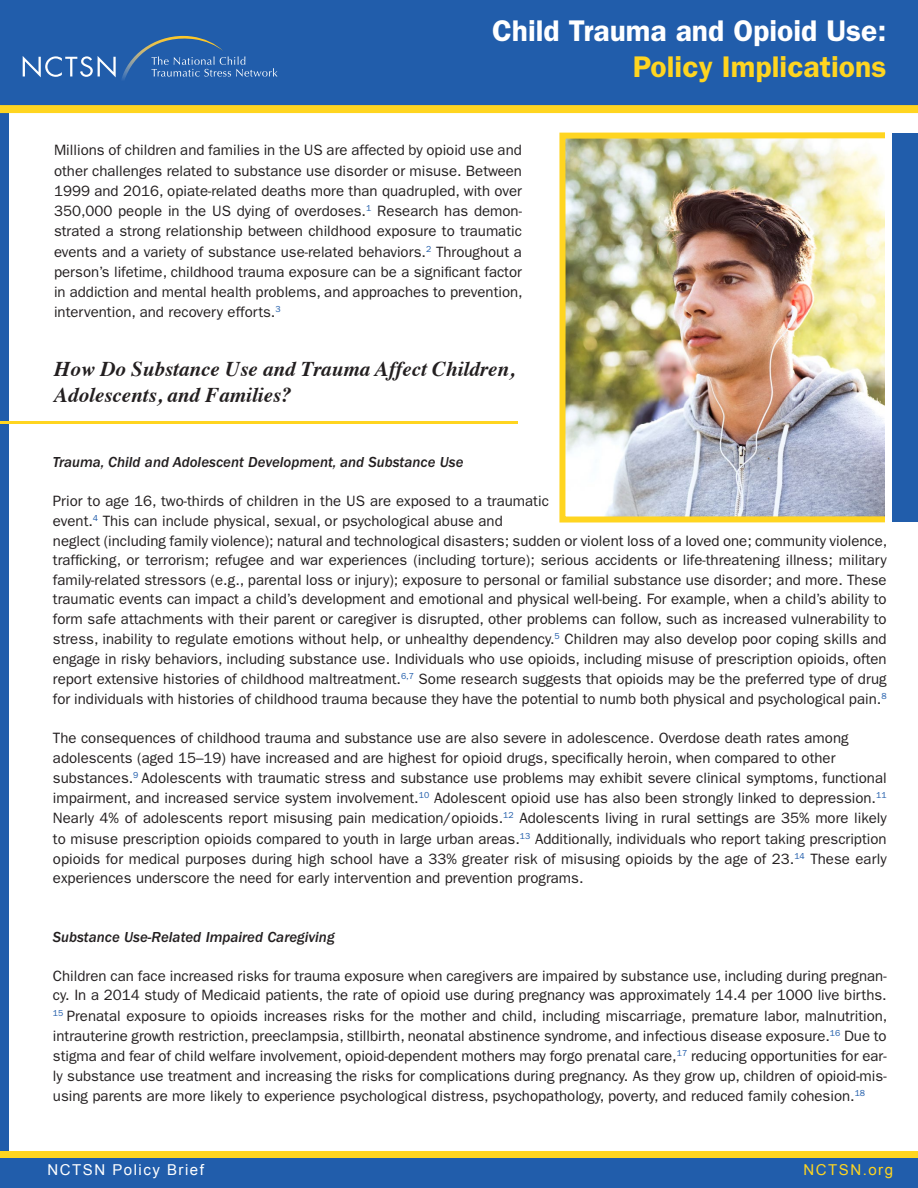
<style>
.page{position:relative;width:918px;height:1188px;background:#fff}
.page>*{position:absolute;margin:0;border:0;box-sizing:border-box;transform-origin:0 0}
.t1{font:600 30px "ITC Franklin Gothic Std";color:#fff}
.t2{font:600 30px "ITC Franklin Gothic Std";color:#ffd520}
.t3{font:italic 700 21px/25.2px "Times";color:#231f20}
.t4{font:15px/20.2px "ITC Franklin Gothic Std";color:#231f20;text-align:justify}
.t5{font:15px "ITC Franklin Gothic Std Med It";color:#231f20}
.t6{font:15px "Arial";letter-spacing:.1em;color:#fff}
.t7{font:15px "Arial";letter-spacing:.1em;color:#ffd520}
</style>
<div class="page">
<div style="left:0;top:107px;width:9px;height:1060px;background:#215dab"></div>
<div style="left:0;top:1151px;width:918px;height:30px;background:#ffd520"></div>
<div style="left:0;top:0;width:918px;height:107px;background:#215dab"></div>
<div style="left:0;top:106px;width:918px;height:6px;background:#ffd520"></div>
<div style="left:0;top:105px;width:918px;height:8px;border:2px solid #ffd520"></div>
<hr style="left:0;top:422px;width:517px;height:2px;background:#ffd520">
<div style="left:0;top:1159px;width:918px;height:29px;background:#215dab"></div>
<img style="left:559px;top:132px;width:326px;height:391px">
<div style="left:892px;top:133px;width:26px;height:389px;background:#215dab"></div>
<svg style="left:23px;top:35px;width:255px;height:45px"></svg>
<p class="t1" style="left:492px;top:13px;width:396px">Child Trauma and Opioid Use:</p>
<p class="t2" style="left:633px;top:49px;width:255px">Policy Implications</p>
<p class="t4" style="left:54px;top:140px;width:470px">Millions of children and families in the US are affected by opioid use and other challenges related to substance use disorder or misuse. Between 1999 and 2016, opiate-related deaths more than quadrupled, with over 350,000 people in the US dying of overdoses.<sup>1</sup> Research has demon&shy;strated a strong relationship between childhood exposure to traumatic events and a variety of substance use-related behaviors.<sup>2</sup> Throughout a person’s lifetime, childhood trauma exposure can be a significant factor in addiction and mental health problems, and approaches to prevention, intervention, and recovery efforts.<sup>3</sup></p>
<p class="t3" style="left:54px;top:355px;width:462px">How Do Substance Use and Trauma Affect Children,<br>Adolescents, and Families?</p>
<p class="t5" style="left:53px;top:454px;width:412px">Trauma, Child and Adolescent Development, and Substance Use</p>
<p class="t4" style="left:53px;top:491px;width:497px">Prior to age 16, two-thirds of children in the US are exposed to a traumatic event.<sup>4</sup> This can include physical, sexual, or psychological abuse and</p>
<p class="t4" style="left:53px;top:531px;width:836px;line-height:19.8px">neglect (including family violence); natural and technological disasters; sudden or violent loss of a loved one; community violence, trafficking, or terrorism; refugee and war experiences (including torture); serious accidents or life-threatening illness; military family-related stressors (e.g., parental loss or injury); exposure to personal or familial substance use disorder; and more. These traumatic events can impact a child’s development and emotional and physical well-being. For example, when a child’s ability to form safe attachments with their parent or caregiver is disrupted, other problems can follow, such as increased vulnerability to stress, inability to regulate emotions without help, or unhealthy dependency.<sup>5</sup> Children may also develop poor coping skills and engage in risky behaviors, including substance use. Individuals who use opioids, including misuse of prescription opioids, often report extensive histories of childhood maltreatment.<sup>6,7</sup> Some research suggests that opioids may be the preferred type of drug for individuals with histories of childhood trauma because they have the potential to numb both physical and psychological pain.<sup>8</sup></p>
<p class="t4" style="left:53px;top:728px;width:797px">The consequences of childhood trauma and substance use are also severe in adolescence. Overdose death rates among</p>
<p class="t4" style="left:53px;top:748px;width:784px">adolescents (aged 15–19) have increased and are highest for opioid drugs, specifically heroin, when compared to other</p>
<p class="t4" style="left:53px;top:768px;width:835px">substances.<sup>9</sup> Adolescents with traumatic stress and substance use problems may exhibit severe clinical symptoms, functional impairment, and increased service system involvement.<sup>10</sup> Adolescent opioid use has also been strongly linked to depression.<sup>11<br></sup>Nearly 4% of adolescents report misusing pain medication/opioids.<sup>12</sup> Adolescents living in rural settings are 35% more likely to misuse prescription opioids compared to youth in large urban areas.<sup>13</sup> Additionally, individuals who report taking prescription opioids for medical purposes during high school have a 33% greater risk of misusing opioids by the age of 23.<sup>14</sup> These early experiences underscore the need for early intervention and prevention programs.</p>
<p class="t5" style="left:53px;top:929px;width:283px">Substance Use-Related Impaired Caregiving</p>
<p class="t4" style="left:53px;top:966px;width:836px">Children can face increased risks for trauma exposure when caregivers are impaired by substance use, including during pregnan&shy;cy. In a 2014 study of Medicaid patients, the rate of opioid use during pregnancy was approximately 14.4 per 1000 live births.<br><sup>15</sup> Prenatal exposure to opioids increases risks for the mother and child, including miscarriage, premature labor, malnutrition, intrauterine growth restriction, preeclampsia, stillbirth, neonatal abstinence syndrome, and infectious disease exposure.<sup>16</sup> Due to stigma and fear of child welfare involvement, opioid-dependent mothers may forgo prenatal care,<sup>17</sup> reducing opportunities for ear&shy;ly substance use treatment and increasing the risks for complications during pregnancy. As they grow up, children of opioid-mis&shy;using parents are more likely to experience psychological distress, psychopathology, poverty, and reduced family cohesion.<sup>18</sup></p>
<p class="t6" style="left:48px;top:1160px;width:158px">NCTSN Policy Brief</p>
<p class="t7" style="left:804px;top:1160px;width:91px">NCTSN.org</p>
</div>
